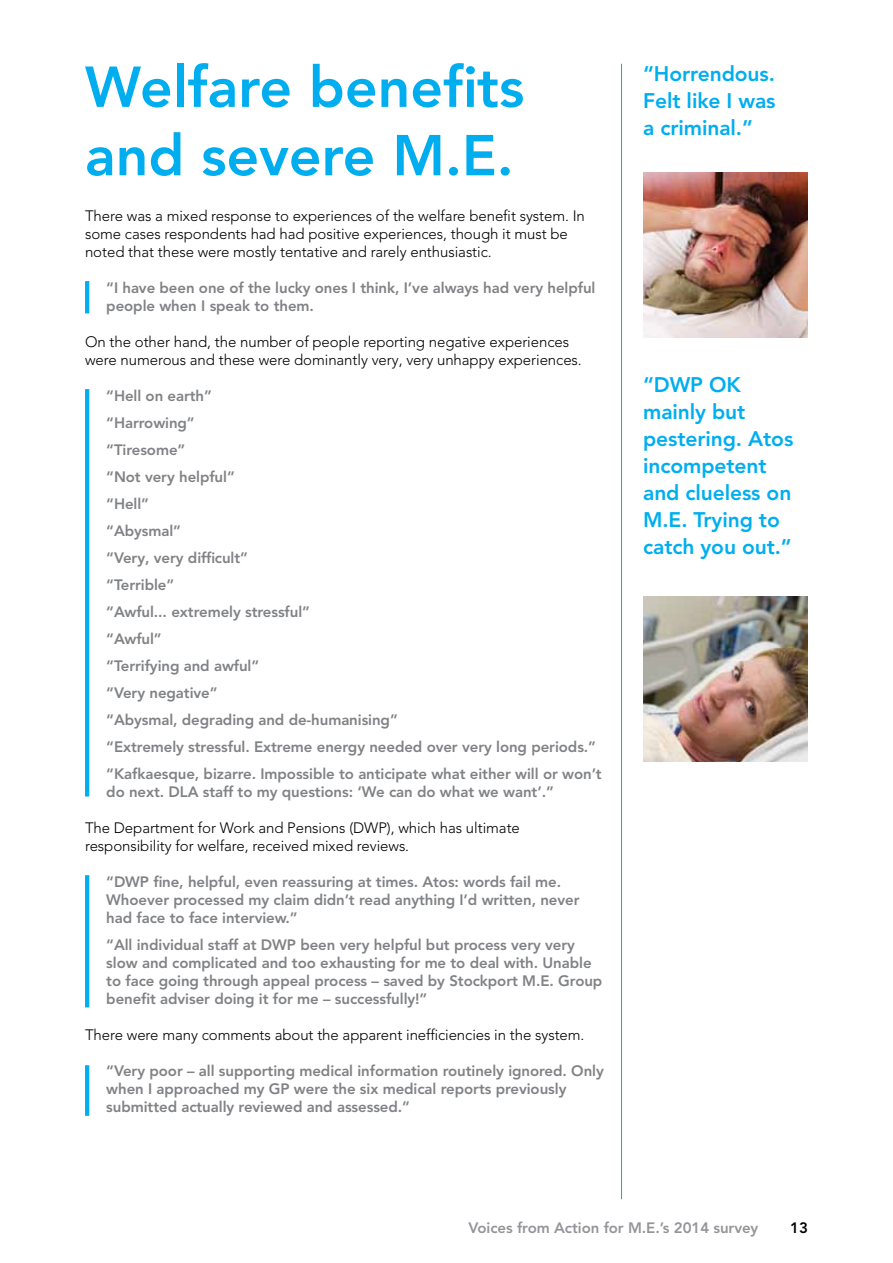
<style>
.page{position:relative;width:893px;height:1263px;background:#fff}
.page>*{position:absolute;margin:0;border:0;box-sizing:border-box;transform-origin:0 0}
.t1{font:800 57px/68.4px "Avenir LT Pro";color:#00aeef}
.t2{font:800 21px/27px "Avenir LT Pro";letter-spacing:-.005em;color:#00aeef;text-align:justify}
.t3{font:800 15px/27px "Avenir LT Pro";letter-spacing:-.005em;color:#808285}
.t4{font:300 15px/18px "Avenir LT Pro";letter-spacing:-.005em;color:#000}
.t5{font:800 15px "Avenir LT Pro";letter-spacing:-.005em;color:#939598}
.t6{font:800 15px "Avenir LT Pro";color:#000}
</style>
<div class="page">
<hr style="left:621px;top:64px;width:1px;height:1135px;background:#00aeef">
<hr style="left:85px;top:281px;width:4px;height:32px;background:#00aeef">
<hr style="left:85px;top:389px;width:4px;height:407px;background:#00aeef">
<hr style="left:85px;top:875px;width:4px;height:132px;background:#00aeef">
<hr style="left:85px;top:1065px;width:4px;height:51px;background:#00aeef">
<img style="left:643px;top:172px;width:165px;height:165px">
<img style="left:643px;top:596px;width:165px;height:165px">
<h1 class="t1" style="left:85px;top:53px;width:441px">Welfare benefits and severe M.E.</h1>
<p class="t4" style="left:85px;top:206px;width:501px">There was a mixed response to experiences of the welfare benefit system. In some cases respondents had had positive experiences, though it must be noted that these were mostly tentative and rarely enthusiastic.</p>
<p class="t3" style="left:106px;top:278px;width:491px;line-height:18px">“I have been one of the lucky ones I think, I’ve always had very helpful people when I speak to them.</p>
<p class="t4" style="left:85px;top:332px;width:498px">On the other hand, the number of people reporting negative experiences were numerous and these were dominantly very, very unhappy experiences.</p>
<p class="t3" style="left:106px;top:382px;width:497px">“Hell on earth”<br>“Harrowing”<br>“Tiresome”<br>“Not very helpful”<br>“Hell”<br>“Abysmal”<br>“Very, very difficult”<br>“Terrible”<br>“Awful... extremely stressful”<br>“Awful”<br>“Terrifying and awful”<br>“Very negative”<br>“Abysmal, degrading and de-humanising”<br>“Extremely stressful. Extreme energy needed over very long periods.” “Kafkaesque, bizarre. Impossible to anticipate what either will or won’t</p>
<p class="t3" style="left:106px;top:778px;width:449px">do next. DLA staff to my questions: ‘We can do what we want’.”</p>
<p class="t4" style="left:85px;top:818px;width:436px">The Department for Work and Pensions (DWP), which has ultimate responsibility for welfare, received mixed reviews.</p>
<p class="t3" style="left:106px;top:872px;width:475px;line-height:18px">“DWP fine, helpful, even reassuring at times. Atos: words fail me.<br>Whoever processed my claim didn’t read anything I’d written, never had face to face interview.”</p>
<p class="t3" style="left:106px;top:935px;width:498px;line-height:18px">“All individual staff at DWP been very helpful but process very very slow and complicated and too exhausting for me to deal with. Unable to face going through appeal process – saved by Stockport M.E. Group benefit adviser doing it for me – successfully!”</p>
<p class="t4" style="left:85px;top:1025px;width:501px">There were many comments about the apparent inefficiencies in the system.</p>
<p class="t3" style="left:106px;top:1061px;width:499px;line-height:18px">“Very poor – all supporting medical information routinely ignored. Only when I approached my GP were the six medical reports previously submitted actually reviewed and assessed.”</p>
<h2 class="t2" style="left:643px;top:60px;width:134px">“Horrendous.<br>Felt like I was a criminal.”</h2>
<h2 class="t2" style="left:643px;top:371px;width:152px;text-align:left">“DWP OK mainly but pestering. Atos incompetent and clueless on<br>M.E. Trying to catch you out.”</h2>
<p class="t5" style="left:468px;top:1219px;width:291px">Voices from Action for M.E.’s 2014 survey</p>
<p class="t6" style="left:790px;top:1219px;width:19px">13</p>
</div>
